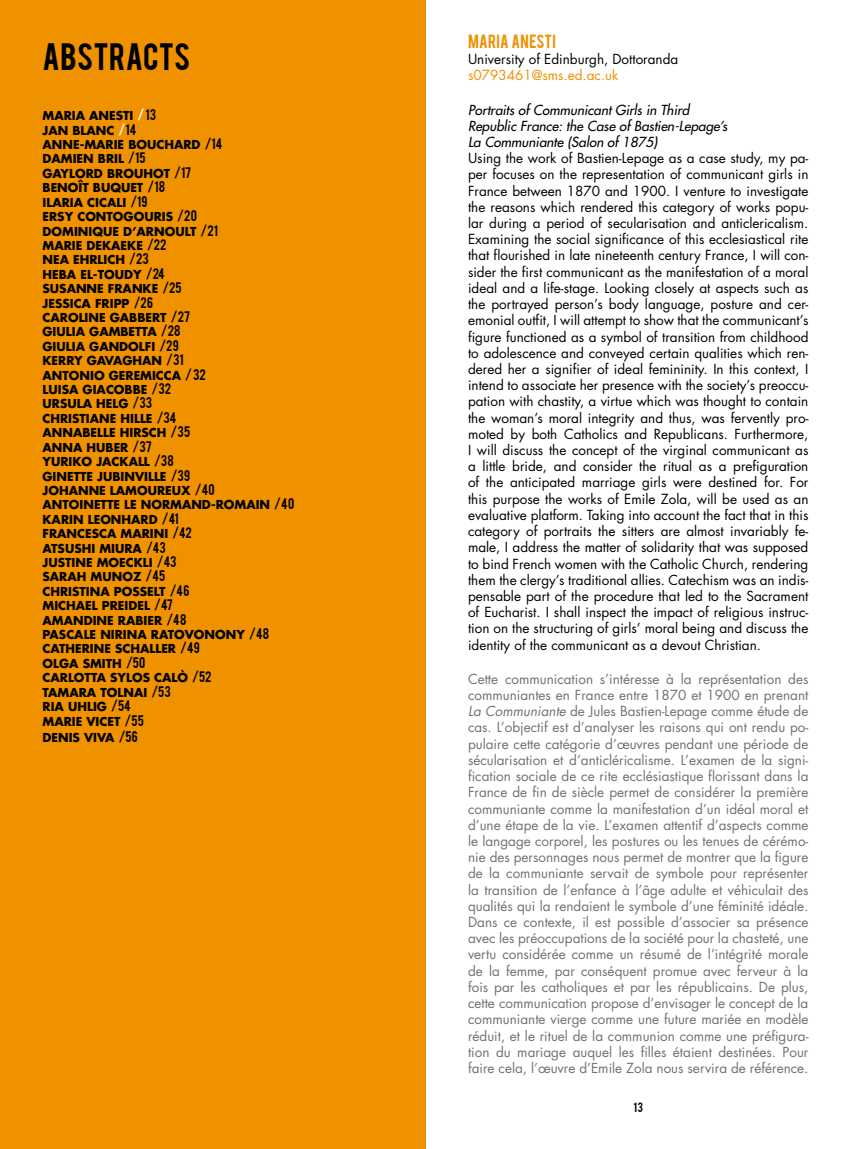
<style>
.page{position:relative;width:851px;height:1149px;background:#fff}
.page>*{position:absolute;margin:0;border:0;box-sizing:border-box;transform-origin:0 0}
.t1{font:30px "Bebas";letter-spacing:.005em;color:#000}
.t2{font:15px "Bebas";letter-spacing:.02em;color:#f09100}
.t3{font:13.5px/16.2px "Futura";color:#000;text-align:justify}
.t4{font:13.5px/16.2px "Futura";color:#707173;text-align:justify}
.t5{font:italic 13.5px/16.2px "Futura";color:#000}
.t6{font:13.5px "Futura";color:#f09100}
.t7{font:700 12px/14.4px "Futura";color:#000}
.t8{font:10.5px "Bebas";color:#000}
.s1{font-family:"Bebas";font-weight:400;color:#fff}
.s2{font-family:"Bebas";font-weight:400}
.s3{font-style:italic}
</style>
<div class="page">
<div style="left:0;top:0;width:425px;height:1148px;background:#f09100"></div>
<h1 class="t1" style="left:43px;top:35px;width:149px">ABSTRACTS</h1>
<p class="t7" style="left:43px;top:108px;width:253px">MARIA ANESTI <span class="s1">/</span> <span class="s2">13<br></span>JAN BLANC <span class="s1">/</span><span class="s2">14<br></span>ANNE-MARIE BOUCHARD <span class="s2">/14<br></span>DAMIEN BRIL <span class="s2">/15<br></span>GAYLORD BROUHOT <span class="s2">/17<br></span>BENOÎT BUQUET <span class="s2">/18<br></span>ILARIA CICALI <span class="s2">/19<br></span>ERSY CONTOGOURIS <span class="s2">/20<br></span>DOMINIQUE D’ARNOULT <span class="s2">/21<br></span>MARIE DEKAEKE <span class="s2">/22<br></span>NEA EHRLICH <span class="s2">/23<br></span>HEBA EL-TOUDY <span class="s2">/24<br></span>SUSANNE FRANKE <span class="s2">/25<br></span>JESSICA FRIPP <span class="s2">/26<br></span>CAROLINE GABBERT <span class="s2">/27<br></span>GIULIA GAMBETTA <span class="s2">/28<br></span>GIULIA GANDOLFI <span class="s2">/29<br></span>KERRY GAVAGHAN <span class="s2">/31<br></span>ANTONIO GEREMICCA <span class="s2">/ 32<br></span>LUISA GIACOBBE <span class="s2">/32<br></span>URSULA HELG <span class="s2">/33<br></span>CHRISTIANE HILLE <span class="s2">/34<br></span>ANNABELLE HIRSCH <span class="s2">/35<br></span>ANNA HUBER <span class="s2">/37<br></span>YURIKO JACKALL <span class="s2">/38<br></span>GINETTE JUBINVILLE <span class="s2">/39<br></span>JOHANNE LAMOUREUX <span class="s2">/40<br></span>ANTOINETTE LE NORMAND-ROMAIN <span class="s2">/40<br></span>KARIN LEONHARD <span class="s2">/41<br></span>FRANCESCA MARINI <span class="s2">/42<br></span>ATSUSHI MIURA <span class="s2">/43<br></span>JUSTINE MOECKLI <span class="s2">/43<br></span>SARAH MUNOZ <span class="s2">/45<br></span>CHRISTINA POSSELT <span class="s2">/46<br></span>MICHAEL PREIDEL <span class="s2">/47<br></span>AMANDINE RABIER <span class="s2">/48<br></span>PASCALE NIRINA RATOVONONY <span class="s2">/48<br></span>CATHERINE SCHALLER <span class="s2">/49<br></span>OLGA SMITH <span class="s2">/50<br></span>CARLOTTA SYLOS CALÒ <span class="s2">/52<br></span>TAMARA TOLNAI <span class="s2">/53<br></span>RIA UHLIG <span class="s2">/54<br></span>MARIE VICET <span class="s2">/55</span></p>
<p class="t7" style="left:43px;top:729px;width:97px">DENIS VIVA <span class="s2">/56</span></p>
<p class="t2" style="left:468px;top:30px;width:88px">MARIA ANESTI</p>
<p class="t3" style="left:468px;top:51px;width:212px">University of Edinburgh, Dottoranda</p>
<p class="t6" style="left:468px;top:67px;width:152px">s0793461@sms.ed.ac.uk</p>
<p class="t5" style="left:468px;top:101px;width:261px">Portraits of Communicant Girls in Third<br>Republic France: the Case of Bastien-Lepage’s<br>La Communiante (Salon of 1875)</p>
<p class="t3" style="left:468px;top:150px;width:342px">Using the work of Bastien-Lepage as a case study, my pa&shy;per focuses on the representation of communicant girls in France between 1870 and 1900. I venture to investigate the reasons which rendered this category of works popu&shy;lar during a period of secularisation and anticlericalism.<br>Examining the social significance of this ecclesiastical rite that flourished in late nineteenth century France, I will con&shy;sider the first communicant as the manifestation of a moral ideal and a life-stage. Looking closely at aspects such as the portrayed person’s body language, posture and cer&shy;emonial outfit, I will attempt to show that the communicant’s figure functioned as a symbol of transition from childhood to adolescence and conveyed certain qualities which ren&shy;dered her a signifier of ideal femininity. In this context, I intend to associate her presence with the society’s preoccu&shy;pation with chastity, a virtue which was thought to contain the woman’s moral integrity and thus, was fervently pro&shy;moted by both Catholics and Republicans. Furthermore, I will discuss the concept of the virginal communicant as a little bride, and consider the ritual as a prefiguration of the anticipated marriage girls were destined for. For this purpose the works of Emile Zola, will be used as an evaluative platform. Taking into account the fact that in this category of portraits the sitters are almost invariably fe&shy;male, I address the matter of solidarity that was supposed to bind French women with the Catholic Church, rendering them the clergy’s traditional allies. Catechism was an indis&shy;pensable part of the procedure that led to the Sacrament of Eucharist. I shall inspect the impact of religious instruc&shy;tion on the structuring of girls’ moral being and discuss the identity of the communicant as a devout Christian.</p>
<p class="t4" style="left:468px;top:670px;width:342px">Cette communication s’intéresse à la représentation des communiantes en France entre 1870 et 1900 en prenant <span class="s3">La Communiante</span> de Jules Bastien-Lepage comme étude de cas. L’objectif est d’analyser les raisons qui ont rendu po&shy;pulaire cette catégorie d’œuvres pendant une période de sécularisation et d’anticléricalisme. L’examen de la signi&shy;fication sociale de ce rite ecclésiastique florissant dans la France de fin de siècle permet de considérer la première communiante comme la manifestation d’un idéal moral et d’une étape de la vie. L’examen attentif d’aspects comme le langage corporel, les postures ou les tenues de cérémo&shy;nie des personnages nous permet de montrer que la figure de la communiante servait de symbole pour représenter la transition de l’enfance à l’âge adulte et véhiculait des qualités qui la rendaient le symbole d’une féminité idéale.<br>Dans ce contexte, il est possible d’associer sa présence avec les préoccupations de la société pour la chasteté, une vertu considérée comme un résumé de l’intégrité morale de la femme, par conséquent promue avec ferveur à la fois par les catholiques et par les républicains. De plus, cette communication propose d’envisager le concept de la communiante vierge comme une future mariée en modèle réduit, et le rituel de la communion comme une préfigura&shy;tion du mariage auquel les filles étaient destinées. Pour faire cela, l’œuvre d’Emile Zola nous servira de référence.</p>
<p class="t8" style="left:633px;top:1098px;width:11px">13</p>
</div>
